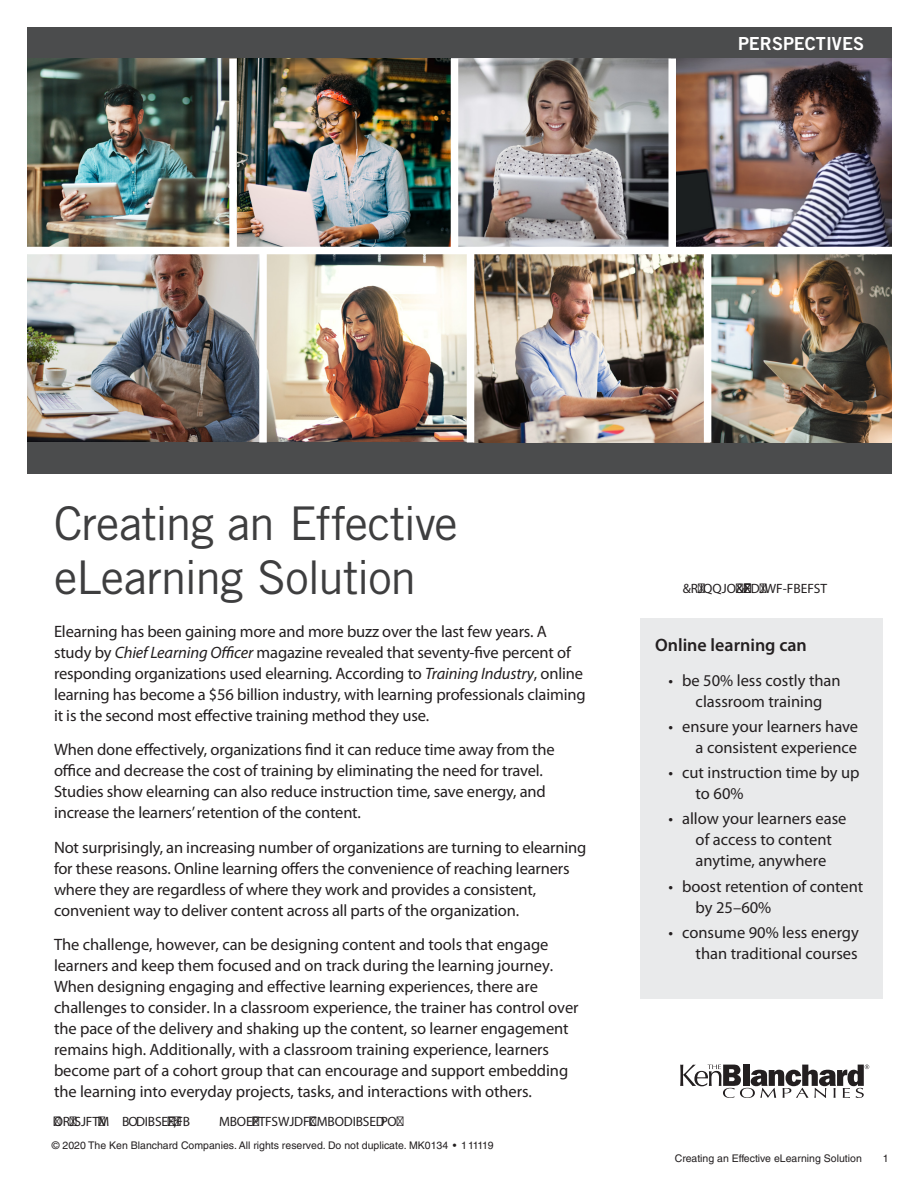
<style>
.page{position:relative;width:918px;height:1188px;background:#fff}
.page>*{position:absolute;margin:0;border:0;box-sizing:border-box;transform-origin:0 0}
.Heading_1{font:46.5px/54px "Trade Gothic LT Std";letter-spacing:-.025em;color:#3e3e3f}
.body{font:600 18px "Myriad Pro";color:#231f20}
.t1{font:18px "Trade Gothic LT Std Bd 2";color:#fff}
.Heading_1-2{font:16.5px/21px "Myriad Pro";letter-spacing:-.01em;color:#231f20}
.Heading_1-3{font:13.5px "Myriad Pro";letter-spacing:-.01em;color:#231f20}
.t2{font:13.5px "Myriad Pro";color:#221e1f}
.Heading_1-4{font:10.5px "Helvetica LT Std";color:#231f20}
.s1{font-style:italic}
</style>
<div class="page">
<div style="left:27px;top:27px;width:864px;height:31px;background:#4b4c4d"></div>
<svg style="left:680px;top:1065px;width:189px;height:33px"></svg>
<div style="left:27px;top:442px;width:864px;height:31px;background:#4b4c4d"></div>
<div style="left:640px;top:618px;width:242px;height:381px;background:#e9eaeb"></div>
<img style="left:27px;top:254px;width:440px;height:188px">
<img style="left:27px;top:58px;width:424px;height:189px">
<img style="left:474px;top:254px;width:237px;height:189px">
<img style="left:676px;top:58px;width:215px;height:189px">
<img style="left:711px;top:254px;width:180px;height:189px">
<img style="left:458px;top:58px;width:210px;height:189px">
<div style="left:229px;top:58px;width:8px;height:192px;background:#fff"></div>
<div style="left:259px;top:251px;width:8px;height:191px;background:#fff"></div>
<div style="left:704px;top:251px;width:7px;height:191px;background:#fff"></div>
<p class="t1" style="left:738px;top:32px;width:127px">PERSPECTIVES</p>
<p class="Heading_1" style="left:54px;top:496px;width:405px">Creating an Effective eLearning Solution</p>
<p class="Heading_1-2" style="left:54px;top:621px;width:533px">Elearning has been gaining more and more buzz over the last few years. A study by <span class="s1">Chief Learning Officer</span> magazine revealed that seventy-five percent of responding organizations used elearning. According to <span class="s1">Training Industry</span>, online learning has become a $56 billion industry, with learning professionals claiming it is the second most effective training method they use.</p>
<p class="Heading_1-2" style="left:54px;top:739px;width:502px">When done effectively, organizations find it can reduce time away from the office and decrease the cost of training by eliminating the need for travel.<br>Studies show elearning can also reduce instruction time, save energy, and increase the learners’ retention of the content.</p>
<p class="Heading_1-2" style="left:54px;top:837px;width:534px">Not surprisingly, an increasing number of organizations are turning to elearning for these reasons. Online learning offers the convenience of reaching learners where they are regardless of where they work and provides a consistent, convenient way to deliver content across all parts of the organization.</p>
<p class="Heading_1-2" style="left:54px;top:934px;width:526px">The challenge, however, can be designing content and tools that engage learners and keep them focused and on track during the learning journey.<br>When designing engaging and effective learning experiences, there are challenges to consider. In a classroom experience, the trainer has control over the pace of the delivery and shaking up the content, so learner engagement remains high. Additionally, with a classroom training experience, learners become part of a cohort group that can encourage and support embedding the learning into everyday projects, tasks, and interactions with others.</p>
<p class="Heading_1-3" style="left:54px;top:1114px;width:138px">*ORVJSJFT#M BODIBSE/FX;FB</p>
<p class="Heading_1-3" style="left:219px;top:1114px;width:186px">MBOEUPTFSWJDF!CMBODIBSEDPO[</p>
<p class="Heading_1-4" style="left:52px;top:1140px;width:443px">© 2020 The Ken Blanchard Companies. All rights reserved. Do not duplicate. MK0134 • 111119</p>
<p class="t2" style="left:683px;top:581px;width:146px">&amp;RVJQQJOH&amp;GFDUJWF-FBEFST</p>
<p class="body" style="left:655px;top:635px;width:153px">Online learning can</p>
<p class="Heading_1-2" style="left:669px;top:670px;width:174px;text-align:center">• be 50% less costly than classroom training</p>
<p class="Heading_1-2" style="left:669px;top:716px;width:191px;text-align:right">• ensure your learners have a consistent experience</p>
<p class="Heading_1-2" style="left:696px;top:762px;width:165px;text-indent:-27px">• cut instruction time by up to 60%</p>
<p class="Heading_1-2" style="left:696px;top:809px;width:152px;text-indent:-27px">• allow your learners ease of access to content anytime, anywhere</p>
<p class="Heading_1-2" style="left:696px;top:876px;width:169px;text-indent:-27px">• boost retention of content by 25–60%</p>
<p class="Heading_1-2" style="left:669px;top:922px;width:192px;text-align:right">• consume 90% less energy than traditional courses</p>
<p class="Heading_1-4" style="left:675px;top:1153px;width:188px">Creating an Effective eLearning Solution</p>
<p class="Heading_1-4" style="left:883px;top:1153px;width:7px">1</p>
</div>
